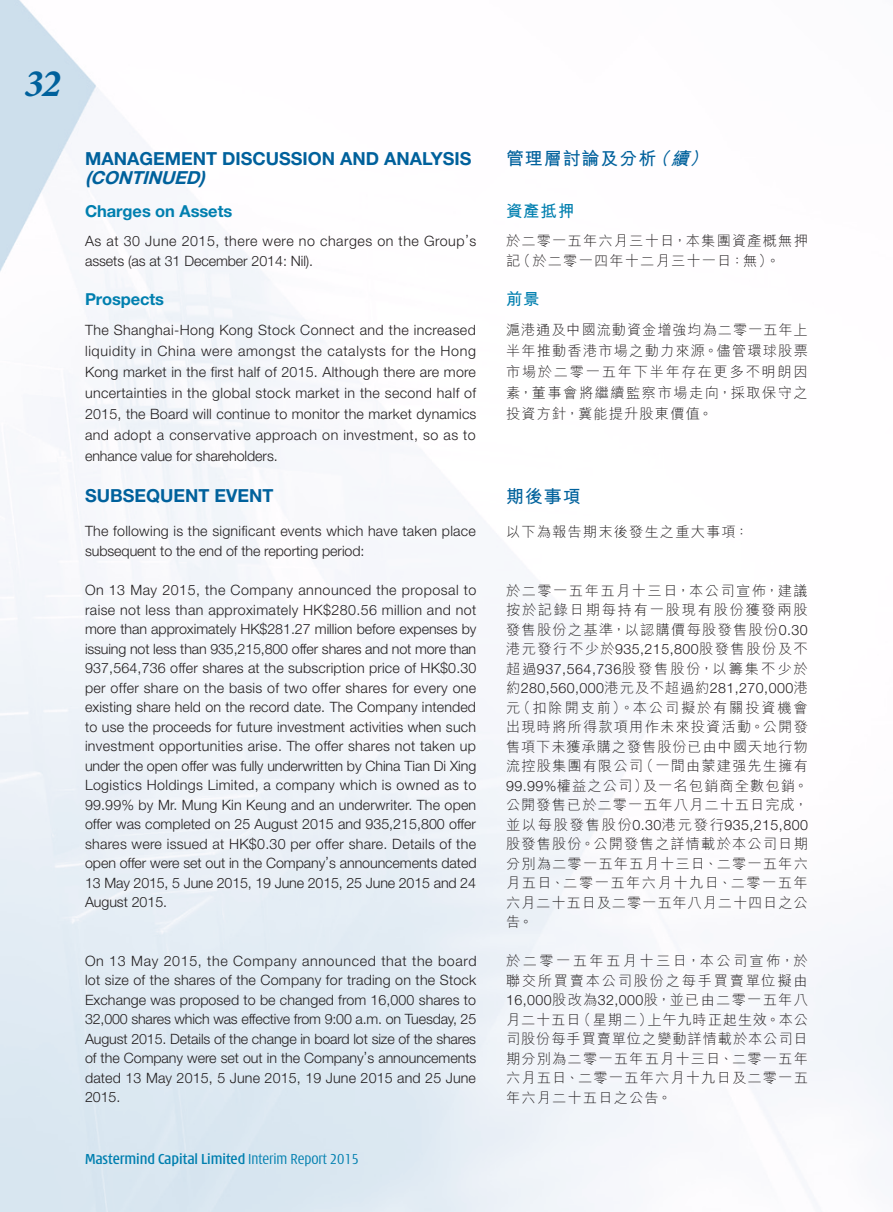
<style>
.page{position:relative;width:893px;height:1212px;background:#fff}
.page>*{position:absolute;margin:0;border:0;box-sizing:border-box;transform-origin:0 0}
.t1{font:italic 700 39px "Minion Pro";color:#00619c}
.Heading_1{font:700 18px/19.5px "Helvetica Neue LT Std";color:#00619c}
.C_Heading_1{font:700 18px "M Hei HK";letter-spacing:.05em;color:#00619c}
.Heading_2{font:700 16.5px "Helvetica Neue LT Std";letter-spacing:-.005em;color:#007faf}
.C_Heading_2{font:700 16.5px "M Hei HK";letter-spacing:.045em;color:#007faf}
.t2{font:500 condensed 15.75px "Modena";letter-spacing:-.005em;color:#007faf}
.Body_Text{font:300 14.25px/19.5px "Helvetica Neue LT Std";letter-spacing:-.005em;color:#231f20;text-align:justify}
.C_Body_Text{font:300 14.25px/19.5px "M Hei HK";letter-spacing:.08em;color:#231f20;text-align:justify}
.Body_Text-2{font:300 14.25px/19.5px "Helvetica Neue LT Std";letter-spacing:.02em;color:#231f20}
.Body_Text-3{font:300 14.25px/20.2px "Helvetica Neue LT Std";letter-spacing:.035em;color:#231f20}
.s1{font-style:italic}
.s2{font-weight:300}
.s3{font-family:"Helvetica Neue LT Std"}
</style>
<div class="page">
<h1 class="t1" style="left:24px;top:56px;width:38px">32</h1>
<p class="Heading_1" style="left:85px;top:148px;width:388px">MANAGEMENT DISCUSSION AND ANALYSIS <span class="s1">(CONTINUED)</span></p>
<p class="Heading_2" style="left:85px;top:201px;width:149px">Charges on Assets</p>
<p class="Body_Text-3" style="left:85px;top:231px;width:393px">As at 30 June 2015, there were no charges on the Group’s assets (as at 31 December 2014: Nil).</p>
<p class="Heading_2" style="left:85px;top:289px;width:81px">Prospects</p>
<p class="Body_Text" style="left:85px;top:319px;width:393px;line-height:21px">The Shanghai-Hong Kong Stock Connect and the increased liquidity in China were amongst the catalysts for the Hong Kong market in the first half of 2015. Although there are more uncertainties in the global stock market in the second half of 2015, the Board will continue to monitor the market dynamics and adopt a conservative approach on investment, so as to enhance value for shareholders.</p>
<p class="Heading_1" style="left:85px;top:485px;width:190px">SUBSEQUENT EVENT</p>
<p class="Body_Text-2" style="left:85px;top:521px;width:392px">The following is the significant events which have taken place subsequent to the end of the reporting period:</p>
<p class="Body_Text" style="left:85px;top:580px;width:393px">On 13 May 2015, the Company announced the proposal to raise not less than approximately HK$280.56 million and not more than approximately HK$281.27 million before expenses by issuing not less than 935,215,800 offer shares and not more than 937,564,736 offer shares at the subscription price of HK$0.30 per offer share on the basis of two offer shares for every one existing share held on the record date. The Company intended to use the proceeds for future investment activities when such investment opportunities arise. The offer shares not taken up under the open offer was fully underwritten by China Tian Di Xing Logistics Holdings Limited, a company which is owned as to 99.99% by Mr. Mung Kin Keung and an underwriter. The open offer was completed on 25 August 2015 and 935,215,800 offer shares were issued at HK$0.30 per offer share. Details of the open offer were set out in the Company’s announcements dated 13 May 2015, 5 June 2015, 19 June 2015, 25 June 2015 and 24<br>August 2015.</p>
<p class="Body_Text" style="left:85px;top:950px;width:393px">On 13 May 2015, the Company announced that the board lot size of the shares of the Company for trading on the Stock Exchange was proposed to be changed from 16,000 shares to 32,000 shares which was effective from 9:00 a.m. on Tuesday, 25<br>August 2015. Details of the change in board lot size of the shares of the Company were set out in the Company’s announcements dated 13 May 2015, 5 June 2015, 19 June 2015 and 25 June 2015.</p>
<p class="t2" style="left:85px;top:1152px;width:275px">Mastermind Capital Limited <span class="s2">Interim Report 2015</span></p>
<p class="C_Heading_1" style="left:506px;top:145px;width:209px">管理層討論及分析<span class="s1">（續）</span></p>
<p class="C_Heading_2" style="left:506px;top:199px;width:70px">資產抵押</p>
<p class="C_Body_Text" style="left:506px;top:230px;width:303px;line-height:20.2px">於二零一五年六月三十日，本集團資產概無押記（於二零一四年十二月三十一日：無）。</p>
<p class="C_Heading_2" style="left:506px;top:287px;width:35px">前景</p>
<p class="C_Body_Text" style="left:506px;top:319px;width:303px;line-height:21px">滬港通及中國流動資金增強均為二零一五年上半年推動香港市場之動力來源。儘管環球股票市場於二零一五年下半年存在更多不明朗因素，董事會將繼續監察市場走向，採取保守之投資方針，冀能提升股東價值。</p>
<p class="C_Heading_1" style="left:506px;top:483px;width:76px">期後事項</p>
<p class="C_Body_Text" style="left:506px;top:522px;width:244px">以下為報告期末後發生之重大事項：</p>
<p class="C_Body_Text" style="left:506px;top:580px;width:303px">於二零一五年五月十三日，本公司宣佈，建議按於記錄日期每持有一股現有股份獲發兩股發售股份之基準，以認購價每股發售股份<span class="s3">0.30</span>港元發行不少於<span class="s3">935,215,800</span>股發售股份及不超過<span class="s3">937,564,736</span>股發售股份，以籌集不少於約<span class="s3">280,560,000</span>港元及不超過約<span class="s3">281,270,000</span>港元（扣除開支前）。本公司擬於有關投資機會出現時將所得款項用作未來投資活動。公開發售項下未獲承購之發售股份已由中國天地行物流控股集團有限公司（一間由蒙建强先生擁有<span class="s3">99.99%</span>權益之公司）及一名包銷商全數包銷。公開發售已於二零一五年八月二十五日完成，並以每股發售股份<span class="s3">0.30</span>港元發行<span class="s3">935,215,800</span>股發售股份。公開發售之詳情載於本公司日期分別為二零一五年五月十三日、二零一五年六月五日、二零一五年六月十九日、二零一五年六月二十五日及二零一五年八月二十四日之公告。</p>
<p class="C_Body_Text" style="left:506px;top:951px;width:303px">於二零一五年五月十三日，本公司宣佈，於聯交所買賣本公司股份之每手買賣單位擬由<span class="s3">16,000</span>股改為<span class="s3">32,000</span>股，並已由二零一五年八月二十五日（星期二）上午九時正起生效。本公司股份每手買賣單位之變動詳情載於本公司日期分別為二零一五年五月十三日、二零一五年六月五日、二零一五年六月十九日及二零一五年六月二十五日之公告。</p>
</div>
